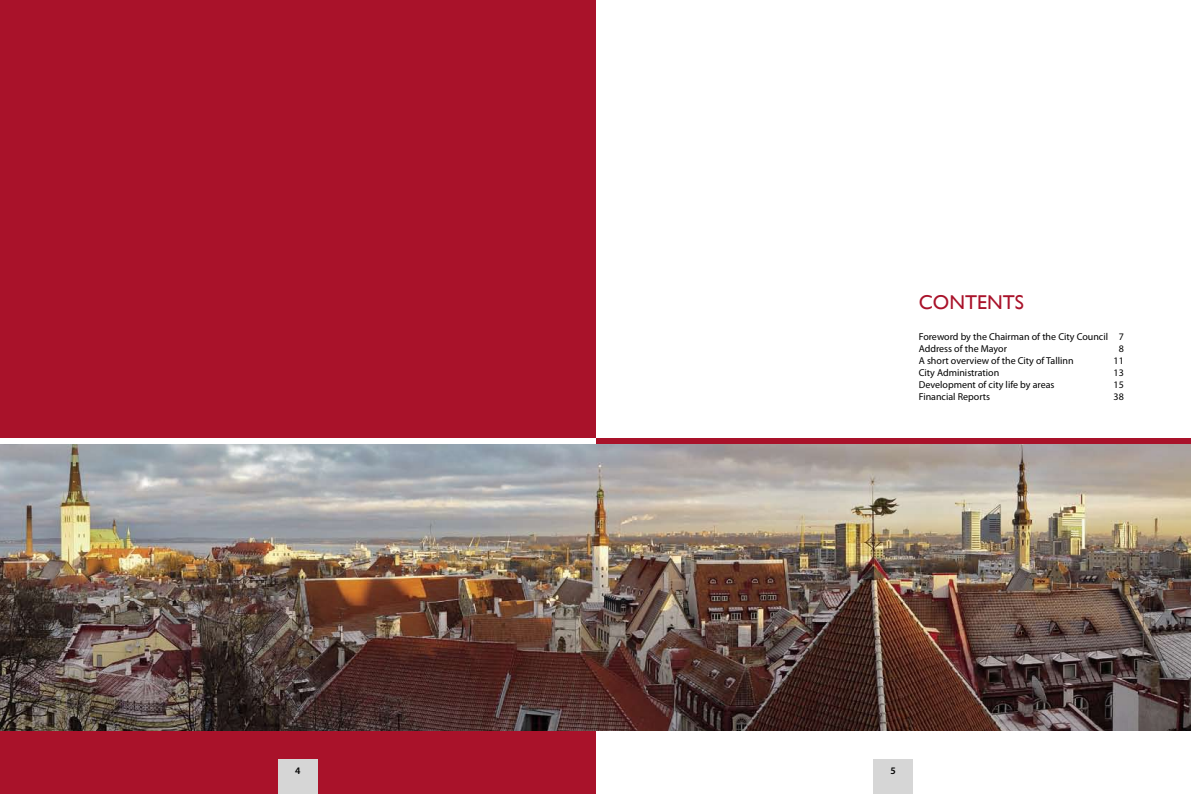
<style>
.page{position:relative;width:1191px;height:794px;background:#fff}
.page>*{position:absolute;margin:0;border:0;box-sizing:border-box;transform-origin:0 0}
.t1{font:20px "Gill Sans";color:#a9122a}
.t2{font:10px/12px "Myriad Pro";color:#000}
.t3{font:600 10px "Myriad Pro";color:#000}
</style>
<div class="page">
<div style="left:0;top:0;width:595px;height:794px;background:#a9122a"></div>
<img style="left:0;top:444px;width:1191px;height:286px">
<div style="left:0;top:438px;width:1191px;height:6px;background:#a9122a"></div>
<div style="left:0;top:438px;width:595px;height:6px;background:#fff"></div>
<div style="left:278px;top:760px;width:40px;height:34px;background:#d6d6d6"></div>
<div style="left:873px;top:760px;width:40px;height:34px;background:#d6d6d6"></div>
<h1 class="t1" style="left:918px;top:290px;width:107px">CONTENTS</h1>
<p class="t2" style="left:918px;top:331px;width:206px">Foreword by the Chairman of the City Council 7<br>Address of the Mayor</p>
<p class="t2" style="left:1118px;top:343px;width:7px">8</p>
<p class="t2" style="left:918px;top:355px;width:156px">A short overview of the City of Tallinn</p>
<p class="t2" style="left:1113px;top:355px;width:12px">11</p>
<p class="t2" style="left:918px;top:367px;width:82px">City Administration</p>
<p class="t2" style="left:1113px;top:367px;width:12px">13</p>
<p class="t2" style="left:918px;top:379px;width:137px">Development of city life by areas</p>
<p class="t2" style="left:1113px;top:379px;width:12px">15</p>
<p class="t2" style="left:918px;top:391px;width:73px">Financial Reports</p>
<p class="t2" style="left:1113px;top:391px;width:12px">38</p>
<p class="t3" style="left:295px;top:764px;width:7px">4</p>
<p class="t3" style="left:890px;top:764px;width:7px">5</p>
</div>
